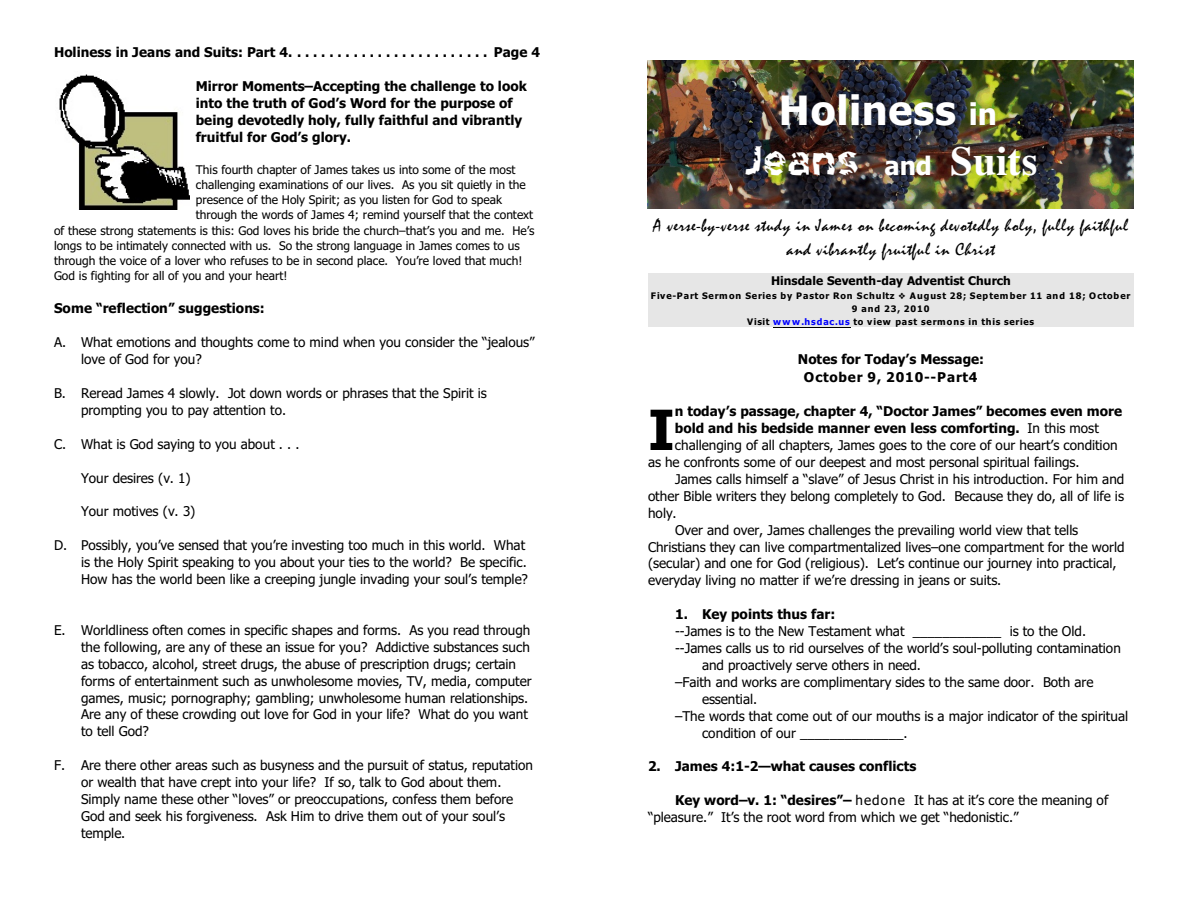
<style>
.page{position:relative;width:1188px;height:918px;background:#fff}
.page>*{position:absolute;margin:0;border:0;box-sizing:border-box;transform-origin:0 0}
.t1{font:700 55.5px "Tahoma";color:#000}
.t2{font:48px "Highwayto Heck";letter-spacing:.005em;color:#fff}
.t3{font:700 40.5px "Tahoma";letter-spacing:.02em;color:#fff}
.t4{font:18px/24.5px "Mistral";letter-spacing:.035em;color:#000;text-align:center}
.t5{font:13.5px/17px "Tahoma";color:#000}
.t6{font:700 13.5px/17px "Tahoma";color:#000}
.t7{font:12px "Tahoma";color:#000}
.t8{font:700 12px "Tahoma";color:#000}
.t9{font:700 9px "Tahoma";letter-spacing:.09em;color:#000}
.s1{font-size:30px}
.s2{font-family:"Tahoma";font-weight:700;font-size:25.5px}
.s3{font-family:"CG Times";font-weight:700;font-size:40.5px}
.s4{color:#00f}
.s5{font-weight:400}
.s6{font-weight:700}
.s7{font-style:italic}
</style>
<div class="page">
<img style="left:59px;top:74px;width:130px;height:135px">
<div style="left:648px;top:273px;width:486px;height:15px;background:#e6e6e6"></div>
<div style="left:648px;top:288px;width:486px;height:26px;background:#e6e6e6"></div>
<div style="left:648px;top:314px;width:486px;height:13px;background:#e6e6e6"></div>
<img style="left:647px;top:60px;width:486px;height:148px">
<hr style="left:773px;top:327px;width:77px;height:1px;background:#000">
<p class="t6" style="left:54px;top:45px;width:487px">Holiness in Jeans and Suits: Part 4. . . . . . . . . . . . . . . . . . . . . . . . . Page 4</p>
<p class="t6" style="left:196px;top:79px;width:333px">Mirror Moments–Accepting the challenge to look into the truth of God’s Word for the purpose of being devotedly holy, fully faithful and vibrantly fruitful for God’s glory.</p>
<p class="t7" style="left:196px;top:165px;width:321px">This fourth chapter of James takes us into some of the most</p>
<p class="t7" style="left:196px;top:180px;width:332px">challenging examinations of our lives. As you sit quietly in the</p>
<p class="t7" style="left:196px;top:195px;width:308px">presence of the Holy Spirit; as you listen for God to speak</p>
<p class="t7" style="left:196px;top:210px;width:339px">through the words of James 4; remind yourself that the context</p>
<p class="t7" style="left:54px;top:225px;width:482px">of these strong statements is this: God loves his bride the church–that’s you and me. He’s</p>
<p class="t7" style="left:54px;top:240px;width:467px">longs to be intimately connected with us. So the strong language in James comes to us</p>
<p class="t7" style="left:54px;top:256px;width:470px">through the voice of a lover who refuses to be in second place. You’re loved that much!</p>
<p class="t7" style="left:54px;top:271px;width:235px">God is fighting for all of you and your heart!</p>
<p class="t6" style="left:54px;top:301px;width:212px">Some “reflection” suggestions:</p>
<p class="t5" style="left:81px;top:335px;width:455px;text-indent:-27px">A. What emotions and thoughts come to mind when you consider the “jealous” love of God for you?</p>
<p class="t5" style="left:81px;top:386px;width:407px;text-indent:-27px">B. Reread James 4 slowly. Jot down words or phrases that the Spirit is prompting you to pay attention to.</p>
<p class="t5" style="left:54px;top:436px;width:247px">C. What is God saying to you about . . .</p>
<p class="t5" style="left:81px;top:470px;width:111px">Your desires (v. 1)</p>
<p class="t5" style="left:81px;top:504px;width:116px">Your motives (v. 3)</p>
<p class="t5" style="left:81px;top:538px;width:449px;text-indent:-27px">D. Possibly, you’ve sensed that you’re investing too much in this world. What is the Holy Spirit speaking to you about your ties to the world? Be specific.<br>How has the world been like a creeping jungle invading your soul’s temple?</p>
<p class="t5" style="left:81px;top:623px;width:452px;text-indent:-27px">E. Worldliness often comes in specific shapes and forms. As you read through the following, are any of these an issue for you? Addictive substances such as tobacco, alcohol, street drugs, the abuse of prescription drugs; certain forms of entertainment such as unwholesome movies, TV, media, computer games, music; pornography; gambling; unwholesome human relationships.<br>Are any of these crowding out love for God in your life? What do you want to tell God?</p>
<p class="t5" style="left:81px;top:758px;width:453px;text-indent:-27px">F. Are there other areas such as busyness and the pursuit of status, reputation or wealth that have crept into your life? If so, talk to God about them.<br>Simply name these other “loves” or preoccupations, confess them before God and seek his forgiveness. Ask Him to drive them out of your soul’s temple.</p>
<h3 class="t3" style="left:779px;top:94px;width:220px">Holiness <span class="s1">in</span></h3>
<h2 class="t2" style="left:744px;top:137px;width:295px">Jeans <span class="s2">and</span> <span class="s3">Suits</span></h2>
<h3 class="t4" style="left:653px;top:215px;width:476px">A verse-by-verse study in James on becoming devotedly holy, fully faithful and vibrantly fruitful in Christ</h3>
<p class="t8" style="left:771px;top:276px;width:241px">Hinsdale Seventh-day Adventist Church</p>
<p class="t9" style="left:651px;top:292px;width:245px">Five-Part Sermon Series by Pastor Ron Schultz</p>
<p class="t9" style="left:910px;top:292px;width:222px">August 28; September 11 and 18; October</p>
<p class="t9" style="left:852px;top:305px;width:79px">9 and 23, 2010</p>
<p class="t9" style="left:747px;top:318px;width:289px">Visit <span class="s4">www.hsdac.us</span> to view past sermons in this series</p>
<p class="t6" style="left:798px;top:351px;width:188px;line-height:18.3px;text-align:center">Notes for Today’s Message:<br>October 9, 2010--Part4</p>
<h1 class="t1" style="left:648px;top:408px;width:28px">I</h1>
<p class="t6" style="left:675px;top:404px;width:449px">n today’s passage, chapter 4, “Doctor James” becomes even more</p>
<p class="t6" style="left:675px;top:421px;width:426px">bold and his bedside manner even less comforting. <span class="s5">In this most</span></p>
<p class="t5" style="left:675px;top:438px;width:444px">challenging of all chapters, James goes to the core of our heart’s condition</p>
<p class="t5" style="left:648px;top:455px;width:433px">as he confronts some of our deepest and most personal spiritual failings.</p>
<p class="t5" style="left:675px;top:472px;width:451px">James calls himself a “slave” of Jesus Christ in his introduction. For him and</p>
<p class="t5" style="left:648px;top:489px;width:478px">other Bible writers they belong completely to God. Because they do, all of life is</p>
<p class="t5" style="left:648px;top:505px;width:30px">holy.</p>
<p class="t5" style="left:675px;top:522px;width:405px">Over and over, James challenges the prevailing world view that tells</p>
<p class="t5" style="left:648px;top:539px;width:478px">Christians they can live compartmentalized lives–one compartment for the world</p>
<p class="t5" style="left:648px;top:556px;width:470px">(secular) and one for God (religious). Let’s continue our journey into practical,</p>
<p class="t5" style="left:648px;top:573px;width:355px">everyday living no matter if we’re dressing in jeans or suits.</p>
<p class="t6" style="left:675px;top:607px;width:162px">1. Key points thus far:</p>
<p class="t5" style="left:675px;top:624px;width:413px">--James is to the New Testament what ____________ is to the Old.</p>
<p class="t5" style="left:675px;top:641px;width:447px">--James calls us to rid ourselves of the world’s soul-polluting contamination</p>
<p class="t5" style="left:702px;top:658px;width:221px">and proactively serve others in need.</p>
<p class="t5" style="left:675px;top:675px;width:420px">–Faith and works are complimentary sides to the same door. Both are</p>
<p class="t5" style="left:702px;top:692px;width:57px">essential.</p>
<p class="t5" style="left:675px;top:708px;width:455px">–The words that come out of our mouths is a major indicator of the spiritual</p>
<p class="t5" style="left:702px;top:725px;width:207px">condition of our ______________.</p>
<p class="t6" style="left:648px;top:759px;width:270px">2. James 4:1-2—what causes conflicts</p>
<p class="t5" style="left:648px;top:793px;width:462px;text-indent:27px"><span class="s6">Key word–v. 1: “desires”–</span> <span class="s7">hedone</span> It has at it’s core the meaning of “pleasure.” It’s the root word from which we get “hedonistic.”</p>
</div>
